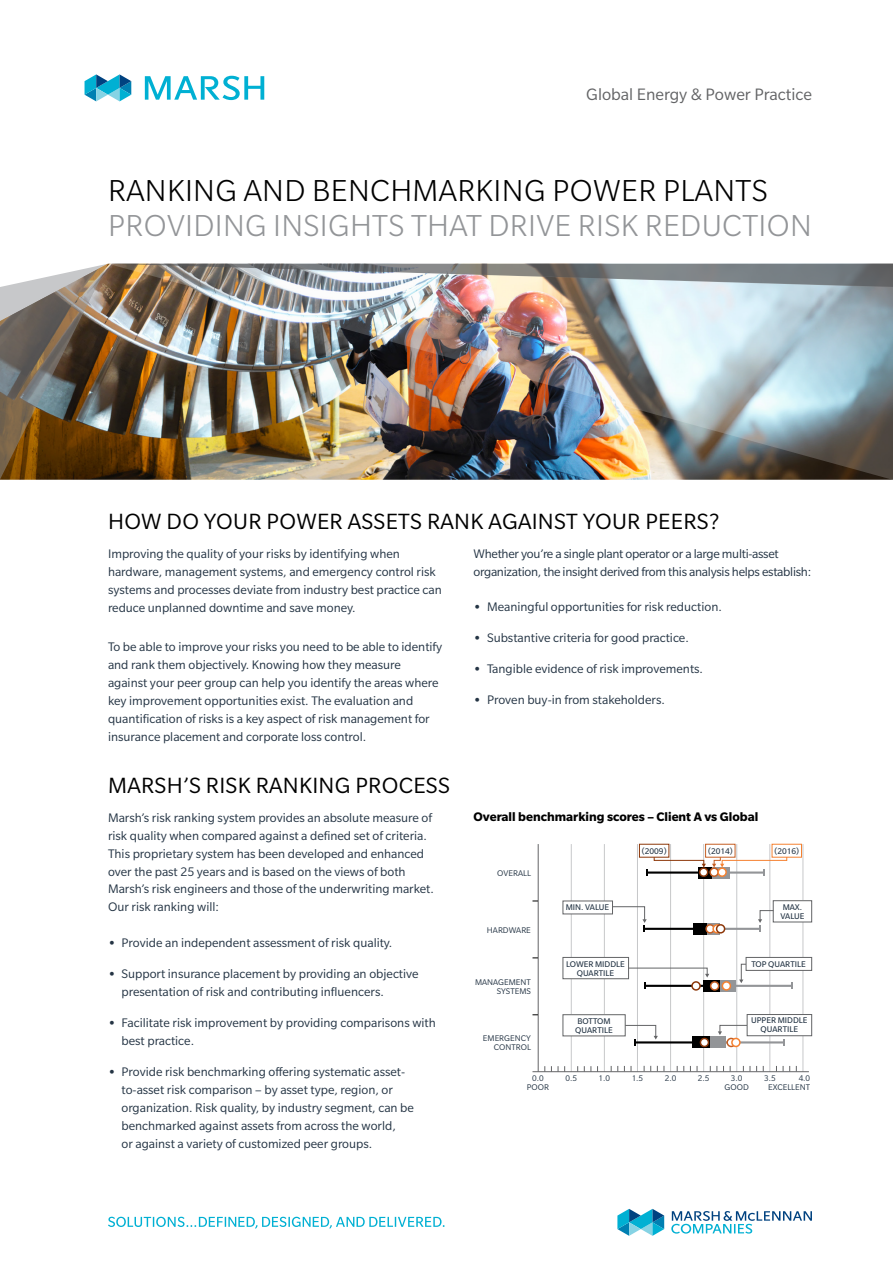
<style>
.page{position:relative;width:893px;height:1263px;background:#fff}
.page>*{position:absolute;margin:0;border:0;box-sizing:border-box;transform-origin:0 0}
.t1{font:300 33px "Slate Pro";letter-spacing:.01em;color:#939598}
.t2{font:300 33px "Slate Pro";letter-spacing:.01em;color:#000}
.t3{font:24px "Slate Pro";letter-spacing:.01em;color:#000}
.t4{font:18px "Slate Pro";color:#636466}
.t5{font:13.5px/18px "Slate Pro";color:#243444}
.t6{font:13.5px/18px "Slate Pro";letter-spacing:-.02em;color:#243444}
.t7{font:700 13.5px "Slate Pro";color:#000}
.t8{font:9px/9px "Slate Pro";color:#243444}
.t9{font:9px/9px "Slate Pro";color:#243444;text-align:right}
.s1{font-weight:700}
</style>
<div class="page">
<svg style="left:671px;top:1211px;width:141px;height:22px"></svg>
<svg style="left:617px;top:1209px;width:47px;height:27px"></svg>
<svg style="left:85px;top:74px;width:46px;height:27px"></svg>
<svg style="left:145px;top:76px;width:119px;height:24px"></svg>
<img style="left:0;top:264px;width:108px;height:216px">
<svg style="left:108px;top:1217px;width:337px;height:11px"></svg>
<img style="left:108px;top:264px;width:785px;height:216px">
<svg style="left:545px;top:1066px;width:7px;height:5px"></svg>
<hr style="left:538px;top:844px;width:1px;height:228px;background:#636466">
<hr style="left:571px;top:844px;width:1px;height:228px;background:#c7c8ca">
<hr style="left:604px;top:844px;width:1px;height:228px;background:#c7c8ca">
<hr style="left:637px;top:844px;width:1px;height:228px;background:#c7c8ca">
<hr style="left:670px;top:844px;width:1px;height:228px;background:#c7c8ca">
<hr style="left:703px;top:844px;width:1px;height:228px;background:#c7c8ca">
<hr style="left:736px;top:844px;width:1px;height:228px;background:#c7c8ca">
<hr style="left:770px;top:844px;width:1px;height:228px;background:#c7c8ca">
<hr style="left:803px;top:844px;width:1px;height:228px;background:#c7c8ca">
<hr style="left:532px;top:1071px;width:277px;height:1px;background:#636466">
<hr style="left:647px;top:871px;width:72px;height:3px;background:#000">
<svg style="left:698px;top:867px;width:14px;height:11px"></svg>
<svg style="left:712px;top:876px;width:17px;height:2px"></svg>
<div style="left:700px;top:868px;width:8px;height:8px;background:#fff;border-radius:50%"></div>
<div style="left:699px;top:867px;width:9px;height:10px;border:2px solid #8d380a;border-radius:50%"></div>
<div style="left:709px;top:867px;width:10px;height:10px;border:2px solid #c55f24;border-radius:50%"></div>
<div style="left:717px;top:867px;width:10px;height:10px;border:2px solid #f58232;border-radius:50%"></div>
<hr style="left:644px;top:928px;width:73px;height:2px;background:#000">
<hr style="left:719px;top:928px;width:41px;height:2px;background:#939598">
<div style="left:693px;top:923px;width:14px;height:12px;background:#000"></div>
<svg style="left:707px;top:923px;width:13px;height:12px"></svg>
<div style="left:706px;top:925px;width:8px;height:8px;background:#fff;border-radius:50%"></div>
<div style="left:705px;top:924px;width:10px;height:9px;border:2px solid #c55f24;border-radius:50%"></div>
<div style="left:712px;top:924px;width:10px;height:9px;border:2px solid #f58232;border-radius:50%"></div>
<div style="left:717px;top:925px;width:8px;height:8px;background:#fff;border-radius:50%"></div>
<div style="left:716px;top:924px;width:9px;height:9px;border:2px solid #8d380a;border-radius:50%"></div>
<hr style="left:720px;top:985px;width:72px;height:2px;background:#939598">
<svg style="left:703px;top:980px;width:17px;height:12px"></svg>
<svg style="left:720px;top:980px;width:16px;height:12px"></svg>
<div style="left:711px;top:982px;width:8px;height:8px;background:#fff;border-radius:50%"></div>
<div style="left:710px;top:981px;width:9px;height:10px;border:2px solid #c55f24;border-radius:50%"></div>
<div style="left:722px;top:982px;width:8px;height:8px;background:#fff;border-radius:50%"></div>
<div style="left:722px;top:981px;width:9px;height:10px;border:2px solid #f58232;border-radius:50%"></div>
<div style="left:691px;top:981px;width:10px;height:10px;border:2px solid #8d380a;border-radius:50%"></div>
<hr style="left:635px;top:1041px;width:82px;height:2px;background:#000">
<hr style="left:719px;top:1041px;width:65px;height:2px;background:#939598">
<svg style="left:692px;top:1036px;width:18px;height:12px"></svg>
<div style="left:710px;top:1036px;width:16px;height:12px;background:#939598"></div>
<div style="left:727px;top:1038px;width:8px;height:8px;background:#fff;border-radius:50%"></div>
<div style="left:726px;top:1038px;width:10px;height:9px;border:2px solid #c55f24;border-radius:50%"></div>
<div style="left:700px;top:1038px;width:8px;height:8px;background:#fff;border-radius:50%"></div>
<div style="left:700px;top:1038px;width:9px;height:9px;border:2px solid #8d380a;border-radius:50%"></div>
<div style="left:732px;top:1038px;width:8px;height:8px;background:#fff;border-radius:50%"></div>
<div style="left:731px;top:1038px;width:10px;height:9px;border:2px solid #f58232;border-radius:50%"></div>
<svg style="left:654px;top:857px;width:52px;height:10px"></svg>
<svg style="left:712px;top:855px;width:75px;height:21px"></svg>
<div style="left:563px;top:901px;width:49px;height:13px;background:#fff"></div>
<div style="left:773px;top:901px;width:39px;height:21px;background:#fff"></div>
<div style="left:773px;top:900px;width:39px;height:22px;border:1px solid #636466"></div>
<div style="left:705px;top:844px;width:30px;height:13px;border:1px solid #c55f24"></div>
<div style="left:772px;top:844px;width:30px;height:13px;border:1px solid #f58232"></div>
<svg style="left:612px;top:906px;width:35px;height:26px"></svg>
<svg style="left:758px;top:910px;width:16px;height:22px"></svg>
<svg style="left:739px;top:964px;width:8px;height:19px"></svg>
<div style="left:563px;top:1015px;width:62px;height:21px;background:#fff"></div>
<div style="left:563px;top:1014px;width:62px;height:22px;border:1px solid #636466"></div>
<svg style="left:625px;top:1025px;width:33px;height:21px"></svg>
<svg style="left:718px;top:1025px;width:29px;height:10px"></svg>
<div style="left:563px;top:957px;width:66px;height:22px;background:#fff"></div>
<div style="left:563px;top:957px;width:66px;height:22px;border:1px solid #636466"></div>
<div style="left:746px;top:957px;width:66px;height:13px;background:#fff"></div>
<div style="left:746px;top:957px;width:66px;height:13px;border:1px solid #636466"></div>
<svg style="left:628px;top:968px;width:81px;height:21px"></svg>
<div style="left:747px;top:1014px;width:65px;height:22px;background:#fff"></div>
<div style="left:747px;top:1014px;width:65px;height:22px;border:1px solid #636466"></div>
<h3 class="t4" style="left:586px;top:85px;width:227px">Global Energy &amp; Power Practice</h3>
<h1 class="t2" style="left:108px;top:174px;width:661px">RANKING AND BENCHMARKING POWER PLANTS</h1>
<h1 class="t1" style="left:108px;top:208px;width:705px">PROVIDING INSIGHTS THAT DRIVE RISK REDUCTION</h1>
<h2 class="t3" style="left:108px;top:509px;width:613px">HOW DO YOUR POWER ASSETS RANK AGAINST YOUR PEERS?</h2>
<p class="t5" style="left:108px;top:544px;width:335px">Improving the quality of your risks by identifying when hardware, management systems, and emergency control risk systems and processes deviate from industry best practice can reduce unplanned downtime and save money.</p>
<p class="t5" style="left:108px;top:638px;width:336px">To be able to improve your risks you need to be able to identify and rank them objectively. Knowing how they measure against your peer group can help you identify the areas where key improvement opportunities exist. The evaluation and quantification of risks is a key aspect of risk management for insurance placement and corporate loss control.</p>
<p class="t6" style="left:473px;top:544px;width:339px">Whether you’re a single plant operator or a large multi-asset organization, the insight derived from this analysis helps establish:</p>
<p class="t5" style="left:473px;top:597px;width:250px"><span class="s1">•</span> Meaningful opportunities for risk reduction.</p>
<p class="t5" style="left:473px;top:628px;width:217px"><span class="s1">•</span> Substantive criteria for good practice.</p>
<p class="t5" style="left:473px;top:659px;width:231px"><span class="s1">•</span> Tangible evidence of risk improvements.</p>
<p class="t5" style="left:473px;top:690px;width:193px"><span class="s1">•</span> Proven buy-in from stakeholders.</p>
<h2 class="t3" style="left:108px;top:773px;width:343px">MARSH’S RISK RANKING PROCESS</h2>
<p class="t5" style="left:108px;top:808px;width:327px">Marsh’s risk ranking system provides an absolute measure of risk quality when compared against a defined set of criteria.<br>This proprietary system has been developed and enhanced over the past 25 years and is based on the views of both Marsh’s risk engineers and those of the underwriting market.<br>Our risk ranking will:</p>
<p class="t5" style="left:108px;top:933px;width:286px"><span class="s1">•</span> Provide an independent assessment of risk quality.</p>
<p class="t5" style="left:122px;top:964px;width:299px;text-indent:-14px"><span class="s1">•</span> Support insurance placement by providing an objective presentation of risk and contributing influencers.</p>
<p class="t5" style="left:122px;top:1013px;width:316px;text-indent:-14px"><span class="s1">•</span> Facilitate risk improvement by providing comparisons with best practice.</p>
<p class="t5" style="left:122px;top:1062px;width:294px;text-indent:-14px"><span class="s1">•</span> Provide risk benchmarking offering systematic asset&shy;to-asset risk comparison – by asset type, region, or organization. Risk quality, by industry segment, can be benchmarked against assets from across the world,<br>or against a variety of customized peer groups.</p>
<p class="t7" style="left:473px;top:810px;width:286px">Overall benchmarking scores – Client A vs Global</p>
<p class="t9" style="left:497px;top:869px;width:35px">OVERALL</p>
<p class="t9" style="left:487px;top:925px;width:45px">HARDWARE</p>
<p class="t9" style="left:475px;top:977px;width:57px">MANAGEMENT<br>SYSTEMS</p>
<p class="t8" style="left:642px;top:846px;width:26px">(2009)</p>
<p class="t8" style="left:708px;top:846px;width:26px">(2014)</p>
<p class="t8" style="left:774px;top:846px;width:26px">(2016)</p>
<p class="t8" style="left:566px;top:903px;width:45px">MIN. VALUE</p>
<p class="t8" style="left:780px;top:903px;width:26px">MAX.<br>VALUE</p>
<p class="t8" style="left:566px;top:959px;width:60px;text-align:center">LOWER MIDDLE<br>QUARTILE</p>
<p class="t8" style="left:751px;top:960px;width:56px">TOP QUARTILE</p>
<p class="t8" style="left:751px;top:1016px;width:58px;text-align:center">UPPER MIDDLE<br>QUARTILE</p>
<p class="t8" style="left:575px;top:1016px;width:39px">BOTTOM<br>QUARTILE</p>
<p class="t9" style="left:483px;top:1034px;width:49px">EMERGENCY<br>CONTROL</p>
<p class="t9" style="left:527px;top:1074px;width:24px;text-align:center">0.0<br>POOR</p>
<p class="t9" style="left:565px;top:1074px;width:13px">0.5</p>
<p class="t9" style="left:599px;top:1074px;width:13px">1.0</p>
<p class="t9" style="left:632px;top:1074px;width:13px">1.5</p>
<p class="t9" style="left:665px;top:1074px;width:13px">2.0</p>
<p class="t9" style="left:698px;top:1074px;width:13px">2.5</p>
<p class="t9" style="left:725px;top:1074px;width:26px;text-align:center">3.0<br>GOOD</p>
<p class="t9" style="left:764px;top:1074px;width:13px">3.5</p>
<p class="t9" style="left:768px;top:1074px;width:44px">4.0<br>EXCELLENT</p>
</div>
